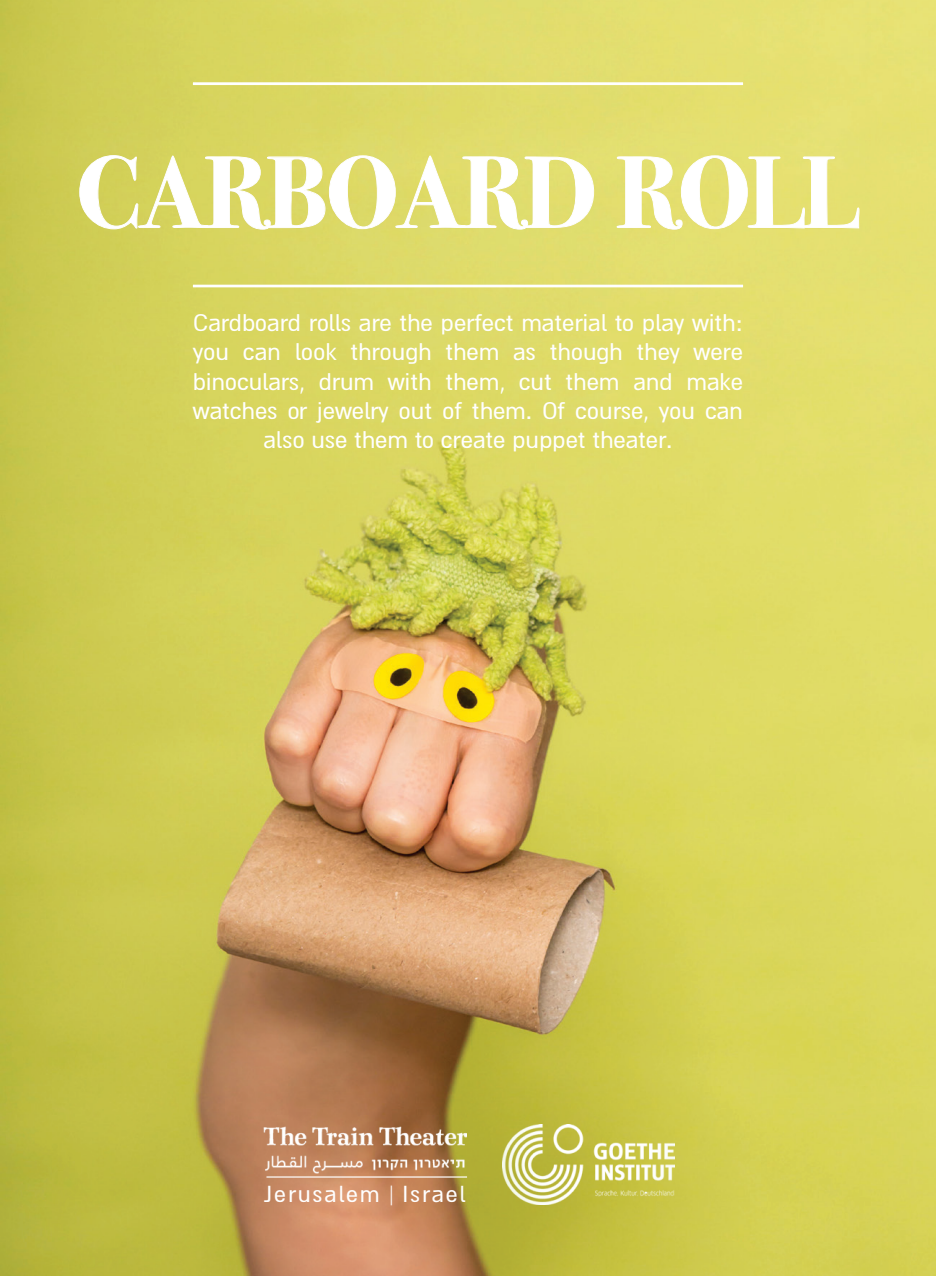
<style>
.page{position:relative;width:936px;height:1276px;background:#fff}
.page>*{position:absolute;margin:0;border:0;box-sizing:border-box;transform-origin:0 0}
.t1{font:700 102px "Bodoni Svty Two ITCTT";letter-spacing:-.03em;color:#fff}
.t2{font:27px/29.1px "Almoni DLAAA";letter-spacing:-.005em;color:#fff;text-align:right}
.t3{font:26.1px "Almoni DLAAA";letter-spacing:.07em;color:#fff}
</style>
<div class="page">
<img style="left:0;top:0;width:935px;height:1276px">
<hr style="left:193px;top:285px;width:550px;height:2px;background:#fff">
<hr style="left:193px;top:82px;width:550px;height:3px;background:#fff">
<div style="left:79px;top:155px;width:780px;height:75px;background:#e2de6f"></div>
<svg style="left:79px;top:155px;width:515px;height:74px"></svg>
<svg style="left:616px;top:156px;width:243px;height:73px"></svg>
<img style="left:502px;top:1124px;width:172px;height:80px">
<img style="left:263px;top:1126px;width:203px;height:47px">
<hr style="left:266px;top:1176px;width:201px;height:1px;background:#fff">
<h1 class="t1" style="left:76px;top:109px;width:784px">CARBOARD ROLL</h1>
<p class="t2" style="left:193px;top:309px;width:551px">Cardboard rolls are the perfect material to play with: were</p>
<p class="t2" style="left:295px;top:338px;width:43px">look</p>
<p class="t2" style="left:350px;top:338px;width:83px">through</p>
<p class="t2" style="left:445px;top:338px;width:55px">them</p>
<p class="t2" style="left:549px;top:338px;width:75px">though</p>
<p class="t2" style="left:636px;top:338px;width:45px">they</p>
<p class="t2" style="left:513px;top:338px;width:24px">as</p>
<p class="t2" style="left:243px;top:338px;width:40px">can</p>
<p class="t2" style="left:193px;top:338px;width:38px">you</p>
<p class="t2" style="left:193px;top:367px;width:113px">binoculars,</p>
<p class="t2" style="left:193px;top:396px;width:551px">watches or jewelry out of them. Of course, you can</p>
<p class="t2" style="left:263px;top:425px;width:410px">also use them to create puppet theater.</p>
<p class="t2" style="left:319px;top:367px;width:57px">drum</p>
<p class="t2" style="left:388px;top:367px;width:45px">with</p>
<p class="t2" style="left:445px;top:367px;width:61px">them,</p>
<p class="t2" style="left:565px;top:367px;width:55px">them</p>
<p class="t2" style="left:633px;top:367px;width:41px">and</p>
<p class="t2" style="left:686px;top:367px;width:58px">make</p>
<p class="t2" style="left:519px;top:367px;width:34px">cut</p>
<p class="t3" style="left:265px;top:1180px;width:202px">Jerusalem | Israel</p>
</div>
